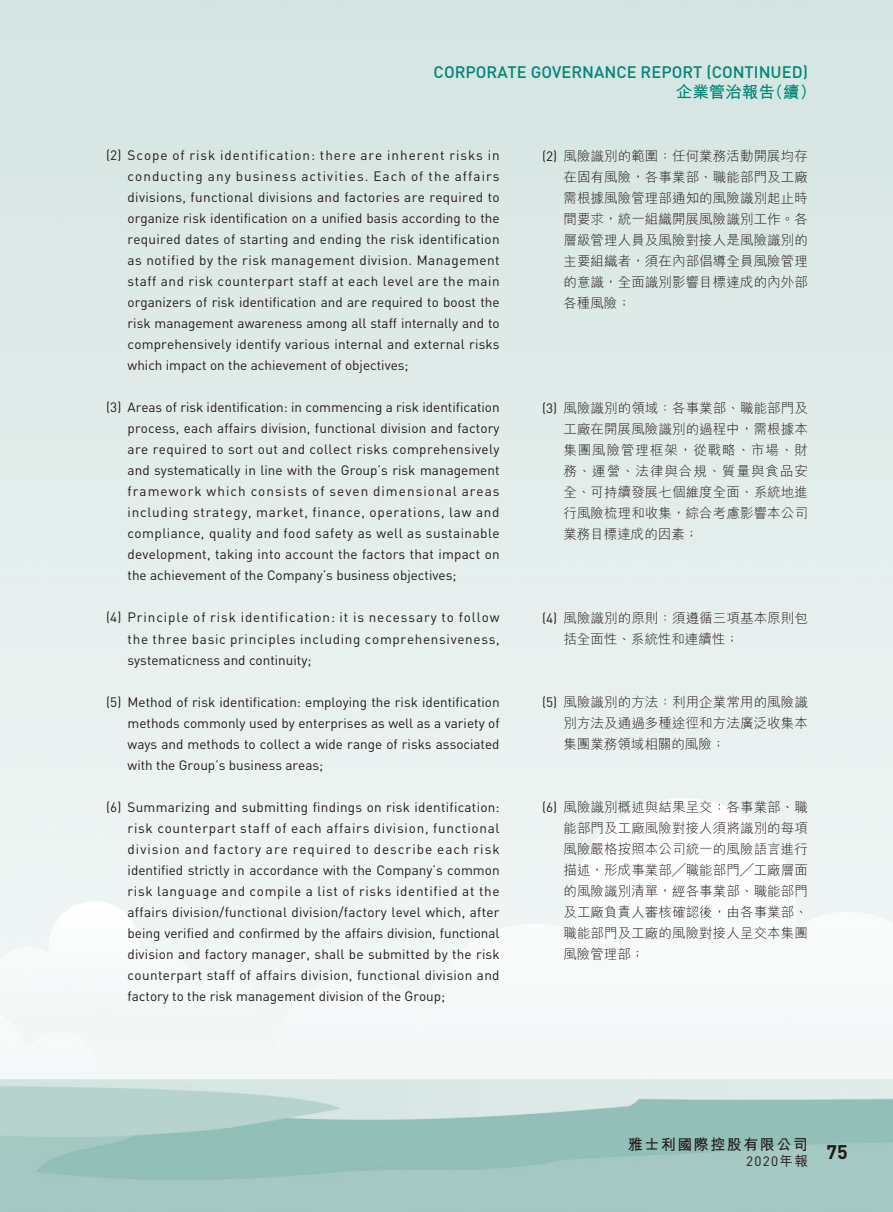
<style>
.page{position:relative;width:893px;height:1212px;background:#fff}
.page>*{position:absolute;margin:0;border:0;box-sizing:border-box;transform-origin:0 0}
.t1{font:700 19.5px "DIN Pro";color:#231916}
.t2{font:500 16.5px "DIN Pro";color:#008575}
.t3{font:16.5px "M Hei HK Bold E Ten B5 H";color:#008575}
.t4{font:15px "M Hei HK Bold E Ten B5 H";letter-spacing:.1em;color:#231916}
.t5{font:13.5px/21px "DIN Pro";color:#231916;text-align:justify}
.t6{font:13.5px/21px "M Hei HK Light E Ten B5 H";letter-spacing:.005em;color:#231916;text-align:justify}
.s1{font-family:"DIN Pro"}
.s2{font-family:"M Hei HK Medium E Ten B5 H"}
</style>
<div class="page">
<p class="t2" style="left:434px;top:66px;width:376px">CORPORATE GOVERNANCE REPORT (CONTINUED)</p>
<p class="t3" style="left:676px;top:86px;width:142px">企業管治報告（續）</p>
<p class="t5" style="left:128px;top:147px;width:374px;text-indent:-21px">(2) Scope of risk identification: there are inherent risks in conducting any business activities. Each of the affairs divisions, functional divisions and factories are required to organize risk identification on a unified basis according to the required dates of starting and ending the risk identification as notified by the risk management division. Management staff and risk counterpart staff at each level are the main organizers of risk identification and are required to boost the risk management awareness among all staff internally and to comprehensively identify various internal and external risks which impact on the achievement of objectives;</p>
<p class="t5" style="left:128px;top:399px;width:374px;text-indent:-21px">(3) Areas of risk identification: in commencing a risk identification process, each affairs division, functional division and factory are required to sort out and collect risks comprehensively and systematically in line with the Group’s risk management framework which consists of seven dimensional areas including strategy, market, finance, operations, law and compliance, quality and food safety as well as sustainable development, taking into account the factors that impact on the achievement of the Company’s business objectives;</p>
<p class="t5" style="left:128px;top:609px;width:374px;text-indent:-21px">(4) Principle of risk identification: it is necessary to follow the three basic principles including comprehensiveness, systematicness and continuity;</p>
<p class="t5" style="left:128px;top:693px;width:374px;text-indent:-21px">(5) Method of risk identification: employing the risk identification methods commonly used by enterprises as well as a variety of ways and methods to collect a wide range of risks associated with the Group’s business areas;</p>
<p class="t5" style="left:128px;top:798px;width:374px;text-indent:-21px">(6) Summarizing and submitting findings on risk identification: risk counterpart staff of each affairs division, functional division and factory are required to describe each risk identified strictly in accordance with the Company’s common risk language and compile a list of risks identified at the affairs division/functional division/factory level which, after being verified and confirmed by the affairs division, functional division and factory manager, shall be submitted by the risk counterpart staff of affairs division, functional division and factory to the risk management division of the Group;</p>
<p class="t6" style="left:563px;top:147px;width:246px;text-indent:-21px"><span class="s1">(2)</span> 風險識別的範圍：任何業務活動開展均存在固有風險，各事業部、職能部門及工廠需根據風險管理部通知的風險識別起止時間要求，統一組織開展風險識別工作。各層級管理人員及風險對接人是風險識別的主要組織者，須在內部倡導全員風險管理的意識，全面識別影響目標達成的內外部各種風險；</p>
<p class="t6" style="left:563px;top:399px;width:246px;text-indent:-21px"><span class="s1">(3)</span> 風險識別的領域：各事業部、職能部門及工廠在開展風險識別的過程中，需根據本集團風險管理框架，從戰略、市場、財務、運營、法律與合規、質量與食品安全、可持續發展七個維度全面、系統地進行風險梳理和收集，綜合考慮影響本公司業務目標達成的因素；</p>
<p class="t6" style="left:563px;top:609px;width:246px;text-indent:-21px"><span class="s1">(4)</span> 風險識別的原則：須遵循三項基本原則包括全面性、系統性和連續性；</p>
<p class="t6" style="left:563px;top:693px;width:246px;text-indent:-21px"><span class="s1">(5)</span> 風險識別的方法：利用企業常用的風險識別方法及通過多種途徑和方法廣泛收集本集團業務領域相關的風險；</p>
<p class="t6" style="left:563px;top:798px;width:246px;text-indent:-21px"><span class="s1">(6)</span> 風險識別概述與結果呈交：各事業部、職能部門及工廠風險對接人須將識別的每項風險嚴格按照本公司統一的風險語言進行描述，形成事業部╱職能部門╱工廠層面的風險識別清單，經各事業部、職能部門及工廠負責人審核確認後，由各事業部、職能部門及工廠的風險對接人呈交本集團風險管理部；</p>
<p class="t4" style="left:628px;top:1138px;width:181px">雅士利國際控股有限公司</p>
<p class="t5" style="left:746px;top:1152px;width:63px">2020<span class="s2">年報</span></p>
<h1 class="t1" style="left:827px;top:1144px;width:23px">75</h1>
</div>
